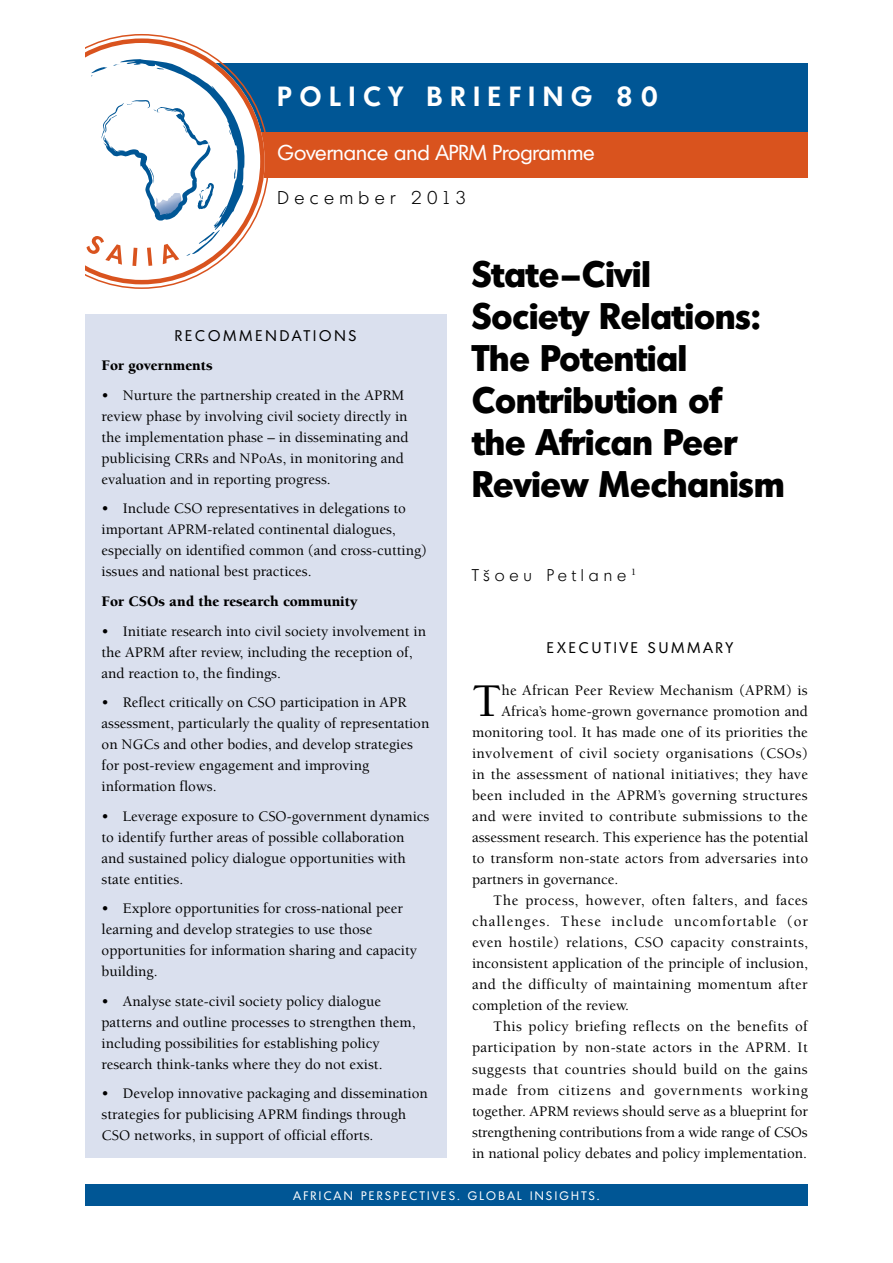
<style>
.page{position:relative;width:893px;height:1263px;background:#fff}
.page>*{position:absolute;margin:0;border:0;box-sizing:border-box;transform-origin:0 0}
.t1{font:500 48.15px "Berkeley Std";color:#000}
.t2{font:700 36px/42px "Montreal";color:#000}
.t3{font:600 27px "Montreal";letter-spacing:.3em;color:#fff}
.t4{font:21px "Montreal";color:#fff}
.t5{font:300 18px "Montreal";letter-spacing:.3em;color:#000}
.t6{font:300 16.5px "Montreal";letter-spacing:.3em;color:#000}
.t7{font:500 15px/21px "Berkeley Std";color:#000}
.t8{font:500 15px "Berkeley Std";letter-spacing:.02em;color:#000}
.t9{font:500 15px "Berkeley Std";letter-spacing:.025em;color:#000}
.t10{font:500 15px "Berkeley Std";letter-spacing:.03em;color:#000}
.t11{font:900 15px "Berkeley Std";color:#000}
.t12{font:500 15px "Berkeley Std";letter-spacing:.065em;color:#000}
.t13{font:500 15px "Berkeley Std";letter-spacing:.05em;color:#000}
.t14{font:15px "Montreal";letter-spacing:.2em;color:#000}
.t15{font:12px "Montreal";letter-spacing:.2em;color:#fff}
.s1{font-family:"Montreal TS"}
</style>
<div class="page">
<div style="left:108px;top:63px;width:700px;height:72px;background:#005695"></div>
<div style="left:108px;top:132px;width:700px;height:45px;background:#d9531e"></div>
<div style="left:85px;top:314px;width:361px;height:844px;background:#dae0ee"></div>
<svg style="left:107px;top:34px;width:162px;height:255px"></svg>
<div style="left:85px;top:1184px;width:723px;height:21px;background:#005695"></div>
<svg style="left:85px;top:38px;width:180px;height:246px"></svg>
<h3 class="t3" style="left:278px;top:79px;width:381px">POLICY BRIEFING 80</h3>
<h3 class="t4" style="left:278px;top:140px;width:319px">GOVERNANCE AND APRM PROGRAMME</h3>
<p class="t5" style="left:278px;top:187px;width:190px">December 2013</p>
<p class="t14" style="left:175px;top:326px;width:183px">R ECOMM ENDATIONS</p>
<p class="t11" style="left:102px;top:358px;width:113px">For governments</p>
<p class="t7" style="left:102px;top:385px;width:308px">• Nurture the partnership created in the APRM review phase by involving civil society directly in the implementation phase – in disseminating and publicising CRRs and NPoAs, in monitoring and evaluation and in reporting progress.</p>
<p class="t7" style="left:102px;top:498px;width:327px">• Include CSO representatives in delegations to important APRM-related continental dialogues, especially on identified common (and cross-cutting) issues and national best practices.</p>
<p class="t11" style="left:102px;top:593px;width:258px">For CSOs and the research community</p>
<p class="t7" style="left:102px;top:621px;width:326px">• Initiate research into civil society involvement in the APRM after review, including the reception of, and reaction to, the findings.</p>
<p class="t7" style="left:102px;top:692px;width:329px">• Reflect critically on CSO participation in APR assessment, particularly the quality of representation on NGCs and other bodies, and develop strategies for post-review engagement and improving information flows.</p>
<p class="t7" style="left:102px;top:806px;width:329px">• Leverage exposure to CSO-government dynamics to identify further areas of possible collaboration and sustained policy dialogue opportunities with state entities.</p>
<p class="t7" style="left:102px;top:898px;width:317px">• Explore opportunities for cross-national peer learning and develop strategies to use those opportunities for information sharing and capacity building.</p>
<p class="t7" style="left:102px;top:991px;width:316px">• Analyse state-civil society policy dialogue patterns and outline processes to strengthen them, including possibilities for establishing policy research think-tanks where they do not exist.</p>
<p class="t7" style="left:102px;top:1083px;width:328px">• Develop innovative packaging and dissemination strategies for publicising APRM findings through<br>CSO networks, in support of official efforts.</p>
<h2 class="t2" style="left:472px;top:252px;width:314px">State–Civil<br>Society Relations:<br>The Potential<br>Contribution of<br>the African Peer<br>Review Mechanism</h2>
<p class="t6" style="left:472px;top:565px;width:166px">T<span class="s1">š</span>oeu Petlane <sup>1</sup></p>
<p class="t14" style="left:547px;top:638px;width:139px">EXECUTIVE SUMMAR</p>
<p class="t14" style="left:726px;top:638px;width:9px">Y</p>
<h1 class="t1" style="left:472px;top:675px;width:31px">T</h1>
<p class="t7" style="left:501px;top:680px;width:308px">he African Peer Review Mechanism (APRM) is</p>
<p class="t7" style="left:501px;top:701px;width:308px">Africa’s home-grown governance promotion and</p>
<p class="t7" style="left:472px;top:722px;width:337px">monitoring tool. It has made one of its priorities the</p>
<p class="t9" style="left:472px;top:745px;width:337px">involvement of civil society organisations (CSOs)</p>
<p class="t8" style="left:472px;top:766px;width:338px">in the assessment of national initiatives; they have</p>
<p class="t8" style="left:472px;top:787px;width:337px">been included in the APRM’s governing structures</p>
<p class="t8" style="left:472px;top:808px;width:337px">and were invited to contribute submissions to the</p>
<p class="t7" style="left:472px;top:827px;width:338px">assessment research. This experience has the potential</p>
<p class="t7" style="left:472px;top:848px;width:338px">to transform non-state actors from adversaries into</p>
<p class="t7" style="left:472px;top:869px;width:148px">partners in governance.</p>
<p class="t10" style="left:493px;top:892px;width:316px">The process, however, often falters, and faces</p>
<p class="t12" style="left:472px;top:913px;width:337px">challenges. These include uncomfortable (or</p>
<p class="t10" style="left:472px;top:934px;width:338px">even hostile) relations, CSO capacity constraints,</p>
<p class="t7" style="left:472px;top:953px;width:337px">inconsistent application of the principle of inclusion,</p>
<p class="t8" style="left:472px;top:977px;width:337px">and the difficulty of maintaining momentum after</p>
<p class="t7" style="left:472px;top:995px;width:158px">completion of the review.</p>
<p class="t9" style="left:493px;top:1019px;width:316px">This policy briefing reflects on the benefits of</p>
<p class="t9" style="left:472px;top:1040px;width:337px">participation by non-state actors in the APRM. It</p>
<p class="t9" style="left:472px;top:1061px;width:337px">suggests that countries should build on the gains</p>
<p class="t13" style="left:472px;top:1082px;width:337px">made from citizens and governments working</p>
<p class="t7" style="left:472px;top:1101px;width:338px">together. APRM reviews should serve as a blueprint for</p>
<p class="t7" style="left:472px;top:1122px;width:337px">strengthening contributions from a wide range of CSOs</p>
<p class="t7" style="left:472px;top:1143px;width:337px">in national policy debates and policy implementation.</p>
<p class="t15" style="left:294px;top:1188px;width:307px">AFR ICAN PER SPECTIVES. GLOBAL INSIG HTS.</p>
</div>
